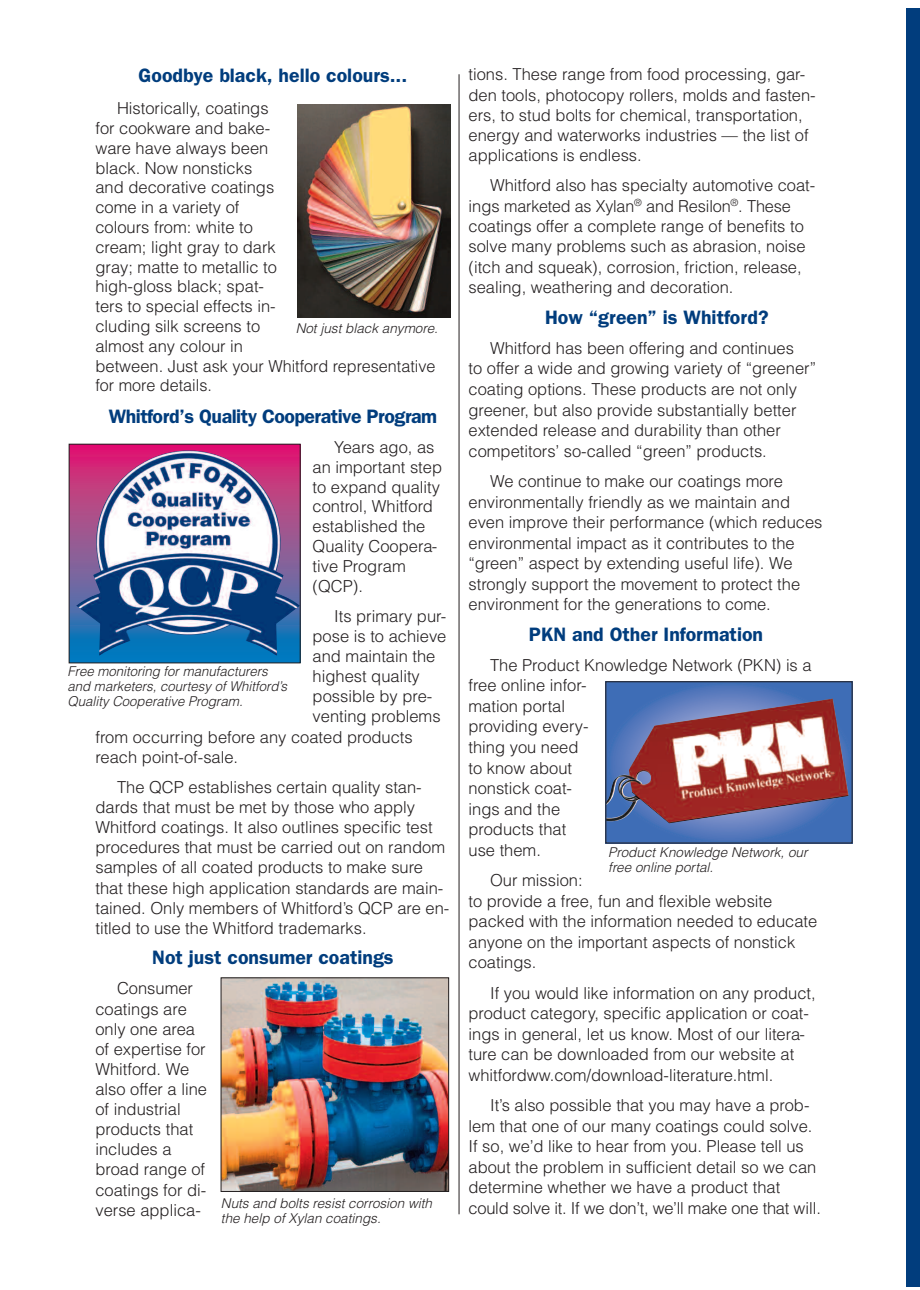
<style>
.page{position:relative;width:920px;height:1290px;background:#fff}
.page>*{position:absolute;margin:0;border:0;box-sizing:border-box;transform-origin:0 0}
.t1{font:600 19.5px "Franklin Gothic";color:#013d7d}
.t2{font:600 19.5px "Franklin Gothic";letter-spacing:-.025em;color:#013d7d}
.t3{font:300 16.5px/20.5px "Helvetica";color:#231f20}
.t4{font:italic 300 13.5px/15px "Helvetica";color:#231f20}
</style>
<div class="page">
<div style="left:906px;top:8px;width:14px;height:1279px;background:#013d7d"></div>
<svg style="left:71px;top:446px;width:228px;height:215px;background:#6d4d9a"></svg>
<img style="left:76px;top:450px;width:223px;height:206px">
<div style="left:69px;top:444px;width:232px;height:219px;border:1px solid #231f20"></div>
<hr style="left:459px;top:74px;width:1px;height:1140px;background:#231f20">
<img style="left:223px;top:979px;width:224px;height:211px">
<div style="left:221px;top:977px;width:228px;height:215px;border:1px solid #231f20"></div>
<svg style="left:607px;top:683px;width:243px;height:158px;background:#4771b8"></svg>
<img style="left:607px;top:699px;width:241px;height:124px">
<div style="left:605px;top:681px;width:247px;height:162px;border:1px solid #231f20"></div>
<img style="left:297px;top:105px;width:154px;height:212px">
<p class="t1" style="left:139px;top:64px;width:270px">Goodbye black, hello colours...</p>
<p class="t3" style="left:95px;top:98px;width:342px;line-height:19.8px;text-indent:22px">Historically, coatings<br>for cookware and bake-<br>ware have always been<br>black. Now nonsticks<br>and decorative coatings<br>come in a variety of<br>colours from: white to<br>cream; light gray to dark<br>gray; matte to metallic to<br>high-gloss black; spat-<br>ters to special effects in-<br>cluding silk screens to<br>almost any colour in<br>between. Just ask your Whitford representative for more details.</p>
<p class="t2" style="left:109px;top:405px;width:330px">Whitford’s Quality Cooperative Program</p>
<p class="t3" style="left:313px;top:436px;width:131px;line-height:19.8px;text-indent:22px">Years ago, as an important step to expand quality control, Whitford established the<br>Quality Coopera&shy;tive Program (QCP).</p>
<p class="t3" style="left:334px;top:605px;width:114px">Its primary pur-</p>
<p class="t3" style="left:313px;top:625px;width:135px">pose is to achieve</p>
<p class="t3" style="left:313px;top:645px;width:124px">and maintain the</p>
<p class="t3" style="left:313px;top:665px;width:109px">highest quality</p>
<p class="t3" style="left:313px;top:685px;width:121px">possible by pre-</p>
<p class="t3" style="left:313px;top:705px;width:130px">venting problems</p>
<p class="t3" style="left:95px;top:726px;width:319px">from occurring before any coated products</p>
<p class="t3" style="left:95px;top:746px;width:144px">reach point-of-sale.</p>
<p class="t3" style="left:95px;top:776px;width:355px;line-height:20.1px;text-indent:22px">The QCP establishes certain quality stan&shy;dards that must be met by those who apply Whitford coatings. It also outlines specific test procedures that must be carried out on random samples of all coated products to make sure that these high application standards are main&shy;tained. Only members of Whitford’s QCP are en&shy;titled to use the Whitford trademarks.</p>
<p class="t1" style="left:152px;top:946px;width:243px">Not just consumer coatings</p>
<p class="t3" style="left:95px;top:978px;width:113px;line-height:20.1px;text-indent:22px">Consumer coatings are only one area of expertise for<br>Whitford. We also offer a line of industrial products that includes a broad range of coatings for di&shy;verse applica-</p>
<p class="t4" style="left:296px;top:320px;width:144px">Not just black anymore.</p>
<p class="t4" style="left:68px;top:664px;width:221px">Free monitoring for manufacturers and marketers, courtesy of Whitford’s<br>Quality Cooperative Program.</p>
<p class="t4" style="left:221px;top:1195px;width:213px">Nuts and bolts resist corrosion with the help of Xylan coatings.</p>
<p class="t3" style="left:468px;top:64px;width:349px;line-height:20.1px">tions. These range from food processing, gar&shy;den tools, photocopy rollers, molds and fasten&shy;ers, to stud bolts for chemical, transportation, energy and waterworks industries — the list of applications is endless.</p>
<p class="t3" style="left:468px;top:175px;width:348px;text-indent:22px">Whitford also has specialty automotive coat&shy;ings marketed as Xylan<sup>®</sup> and Resilon<sup>®</sup>. These coatings offer a complete range of benefits to solve many problems such as abrasion, noise (itch and squeak), corrosion, friction, release, sealing, weathering and decoration.</p>
<p class="t1" style="left:545px;top:305px;width:225px">How “green” is Whitford?</p>
<p class="t3" style="left:468px;top:337px;width:349px;text-indent:22px">Whitford has been offering and continues<br>to offer a wide and growing variety of “greener” coating options. These products are not only greener, but also provide substantially better extended release and durability than other competitors’ so-called “green” products.</p>
<p class="t3" style="left:468px;top:470px;width:355px;text-indent:22px">We continue to make our coatings more environmentally friendly as we maintain and even improve their performance (which reduces environmental impact as it contributes to the “green” aspect by extending useful life). We strongly support the movement to protect the environment for the generations to come.</p>
<p class="t1" style="left:529px;top:622px;width:236px">PKN and Other Information</p>
<p class="t3" style="left:468px;top:654px;width:345px;text-indent:22px">The Product Knowledge Network (PKN) is a free online infor-<br>mation portal<br>providing every-<br>thing you need<br>to know about<br>nonstick coat-<br>ings and the<br>products that<br>use them.</p>
<p class="t3" style="left:468px;top:869px;width:350px;text-indent:22px">Our mission:<br>to provide a free, fun and flexible website packed with the information needed to educate anyone on the important aspects of nonstick coatings.</p>
<p class="t3" style="left:468px;top:982px;width:349px;text-indent:22px">If you would like information on any product, product category, specific application or coat&shy;ings in general, let us know. Most of our litera&shy;ture can be downloaded from our website at whitfordww.com/download-literature.html.</p>
<p class="t3" style="left:468px;top:1094px;width:354px;text-indent:22px">It’s also possible that you may have a prob&shy;lem that one of our many coatings could solve.<br>If so, we’d like to hear from you. Please tell us about the problem in sufficient detail so we can determine whether we have a product that could solve it. If we don’t, we’ll make one that will.</p>
<p class="t4" style="left:608px;top:845px;width:201px">Product Knowledge Network, our free online portal.</p>
</div>
